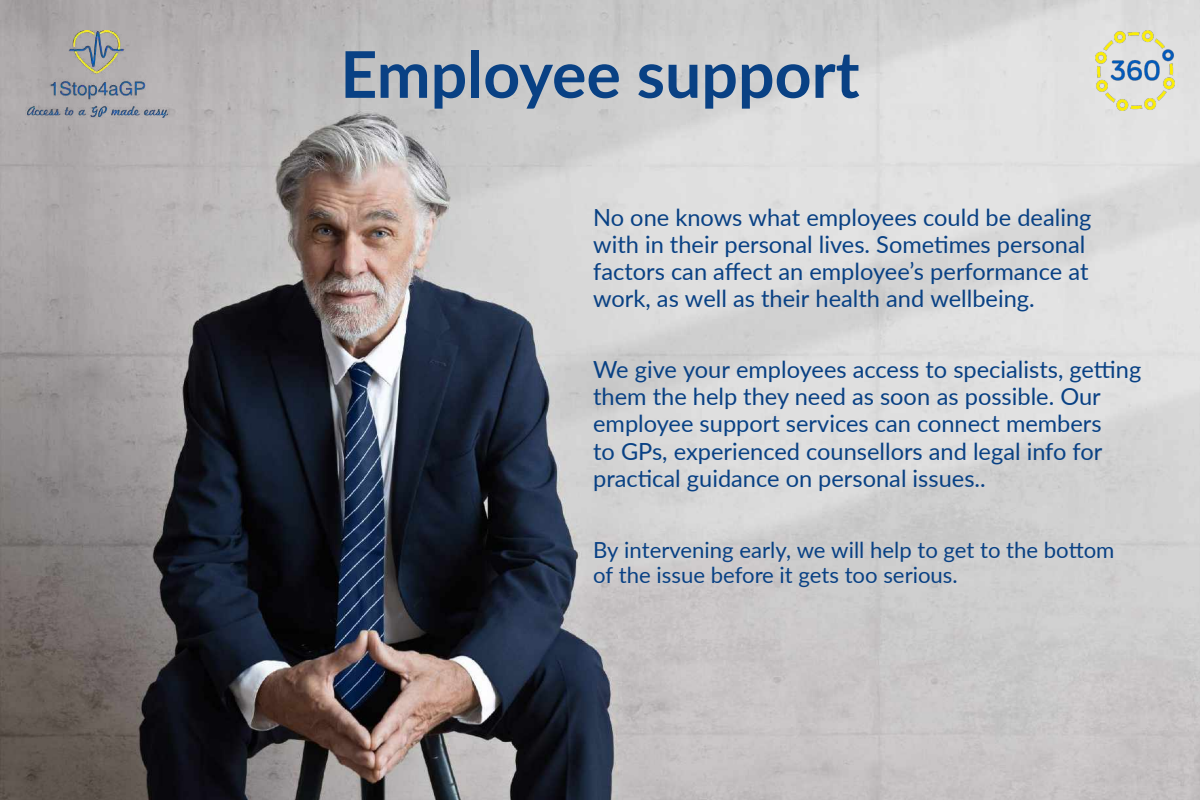
<style>
.page{position:relative;width:1200px;height:800px;background:#fff}
.page>*{position:absolute;margin:0;border:0;box-sizing:border-box;transform-origin:0 0}
.t1{font:700 64.5px "Lato";color:#094184}
.t2{font:23.6px/27.1px "Lato";color:#094184}
.t3{font:22.1px/25.4px "Lato";color:#094184}
</style>
<div class="page">
<img style="left:0;top:0;width:1200px;height:800px">
<img style="left:25px;top:31px;width:144px;height:87px">
<img style="left:1096px;top:31px;width:79px;height:79px">
<h1 class="t1" style="left:340px;top:34px;width:521px">Employee support</h1>
<p class="t2" style="left:593px;top:203px;width:500px">No one knows what employees could be dealing with in their personal lives. Sometimes personal factors can affect an employee’s performance at work, as well as their health and wellbeing.</p>
<p class="t2" style="left:593px;top:356px;width:550px">We give your employees access to specialists, getting them the help they need as soon as possible. Our employee support services can connect members<br>to GPs, experienced counsellors and legal info for practical guidance on personal issues..</p>
<p class="t3" style="left:593px;top:537px;width:523px">By intervening early, we will help to get to the bottom of the issue before it gets too serious.</p>
</div>
